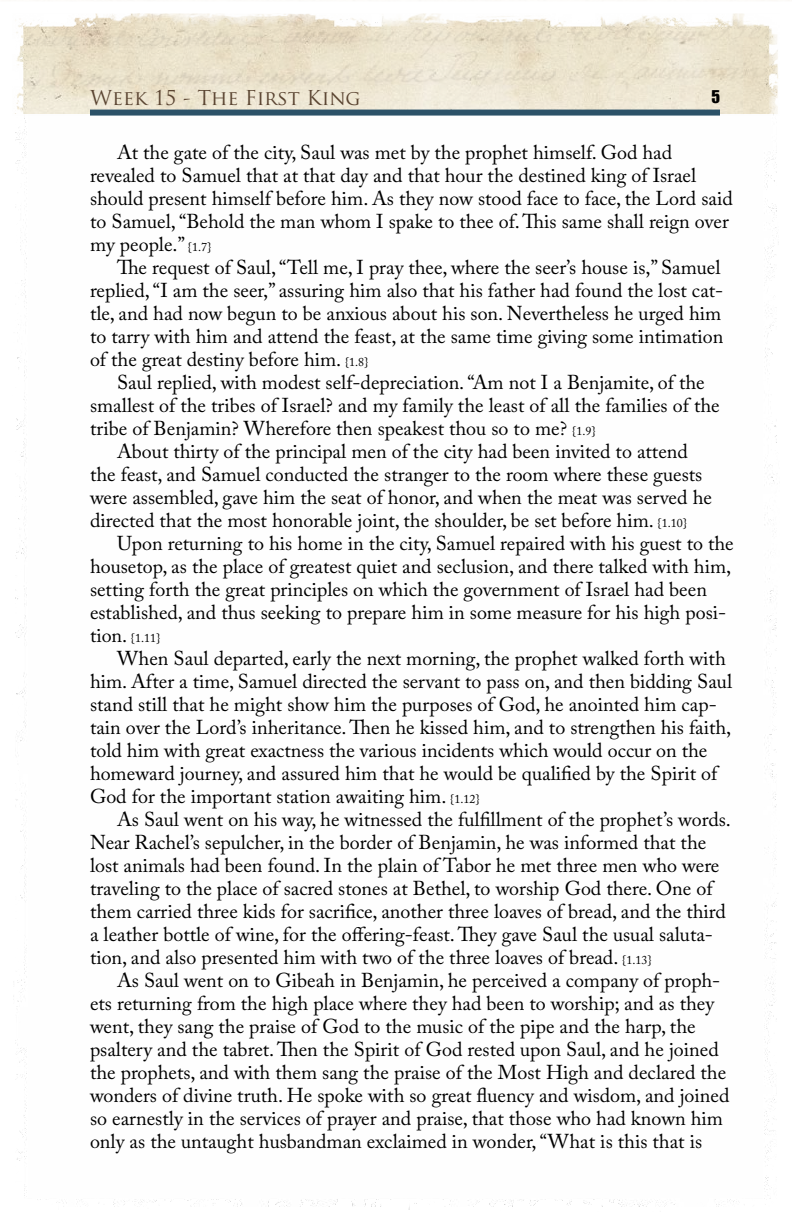
<style>
.page{position:relative;width:792px;height:1224px;background:#fff}
.page>*{position:absolute;margin:0;border:0;box-sizing:border-box;transform-origin:0 0}
.t1{font:20px/23px "Adobe Caslon Pro";color:#000}
.t2{font:20px "Trajan Pro";color:#5b4532}
.t3{font:18px "Genuine";color:#000}
.t4{font:12px "Adobe Caslon Pro";color:#000}
.s1{font-size:12px}
.s2{font-size:20px}
</style>
<div class="page">
<img style="left:13px;top:14px;width:766px;height:1196px">
<p class="t2" style="left:90px;top:85px;width:272px">Week 15 - The First King</p>
<p class="t3" style="left:711px;top:86px;width:10px">5</p>
<p class="t1" style="left:90px;top:140px;width:644px;text-indent:27px">At the gate of the city, Saul was met by the prophet himself. God had revealed to Samuel that at that day and that hour the destined king of Israel should present himself before him. As they now stood face to face, the Lord said to Samuel, “Behold the man whom I spake to thee of. This same shall reign over my people.” <span class="s1">{1.7}</span></p>
<p class="t1" style="left:90px;top:255px;width:635px;text-indent:27px">The request of Saul, “Tell me, I pray thee, where the seer’s house is,” Samuel replied, “I am the seer,” assuring him also that his father had found the lost cat&shy;tle, and had now begun to be anxious about his son. Nevertheless he urged him to tarry with him and attend the feast, at the same time giving some intimation of the great destiny before him. <span class="s1">{1.8}</span></p>
<p class="t1" style="left:117px;top:370px;width:589px">Saul replied, with modest self-depreciation. “Am not I a Benjamite, of the</p>
<p class="t1" style="left:90px;top:393px;width:631px">smallest of the tribes of Israel? and my family the least of all the families of the</p>
<p class="t1" style="left:90px;top:416px;width:507px">tribe of Benjamin? Wherefore then speakest thou so to me? <span class="s1">{1.9}</span></p>
<p class="t1" style="left:117px;top:439px;width:572px">About thirty of the principal men of the city had been invited to attend</p>
<p class="t1" style="left:90px;top:462px;width:614px">the feast, and Samuel conducted the stranger to the room where these guests</p>
<p class="t1" style="left:90px;top:485px;width:623px">were assembled, gave him the seat of honor, and when the meat was served he</p>
<p class="t1" style="left:90px;top:508px;width:599px">directed that the most honorable joint, the shoulder, be set before him. <span class="s1">{1.10}</span></p>
<p class="t1" style="left:117px;top:531px;width:618px">Upon returning to his home in the city, Samuel repaired with his guest to the</p>
<p class="t1" style="left:90px;top:554px;width:643px">housetop, as the place of greatest quiet and seclusion, and there talked with him,</p>
<p class="t1" style="left:90px;top:577px;width:619px">setting forth the great principles on which the government of Israel had been</p>
<p class="t1" style="left:90px;top:600px;width:638px">established, and thus seeking to prepare him in some measure for his high posi-</p>
<p class="t4" style="left:90px;top:631px;width:72px"><span class="s2">tion.</span> {1.11}</p>
<p class="t1" style="left:90px;top:646px;width:644px;text-indent:27px">When Saul departed, early the next morning, the prophet walked forth with him. After a time, Samuel directed the servant to pass on, and then bidding Saul stand still that he might show him the purposes of God, he anointed him cap&shy;tain over the Lord’s inheritance. Then he kissed him, and to strengthen his faith, told him with great exactness the various incidents which would occur on the homeward journey, and assured him that he would be qualified by the Spirit of God for the important station awaiting him. <span class="s1">{1.12}</span></p>
<p class="t1" style="left:90px;top:807px;width:643px;text-indent:27px">As Saul went on his way, he witnessed the fulfillment of the prophet’s words.<br>Near Rachel’s sepulcher, in the border of Benjamin, he was informed that the lost animals had been found. In the plain of Tabor he met three men who were traveling to the place of sacred stones at Bethel, to worship God there. One of them carried three kids for sacrifice, another three loaves of bread, and the third a leather bottle of wine, for the offering-feast. They gave Saul the usual saluta&shy;tion, and also presented him with two of the three loaves of bread. <span class="s1">{1.13}</span></p>
<p class="t1" style="left:90px;top:968px;width:641px;text-indent:27px">As Saul went on to Gibeah in Benjamin, he perceived a company of proph&shy;ets returning from the high place where they had been to worship; and as they went, they sang the praise of God to the music of the pipe and the harp, the psaltery and the tabret. Then the Spirit of God rested upon Saul, and he joined the prophets, and with them sang the praise of the Most High and declared the wonders of divine truth. He spoke with so great fluency and wisdom, and joined so earnestly in the services of prayer and praise, that those who had known him only as the untaught husbandman exclaimed in wonder, “What is this that is</p>
</div>
